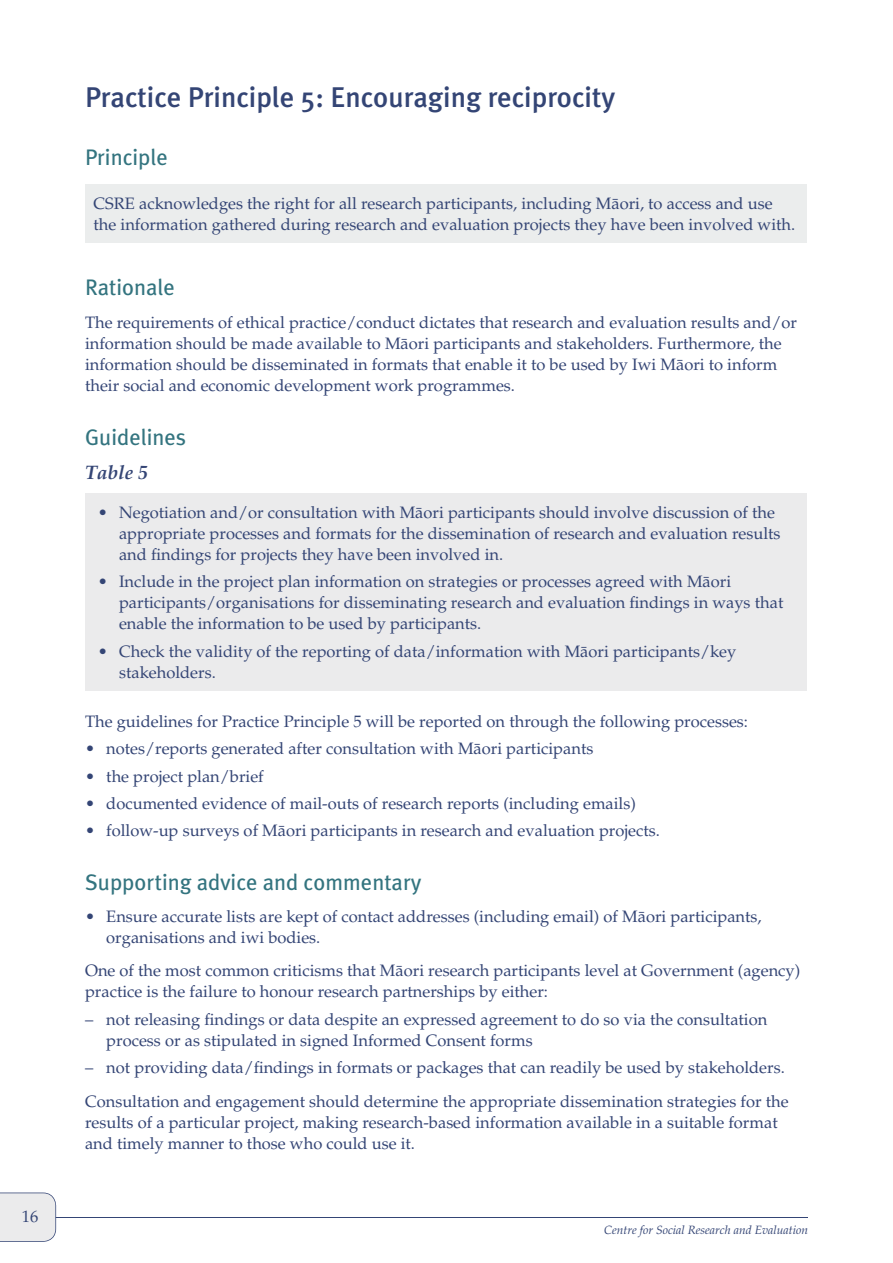
<style>
.page{position:relative;width:893px;height:1263px;background:#fff}
.page>*{position:absolute;margin:0;border:0;box-sizing:border-box;transform-origin:0 0}
.t1{font:500 28.5px "Meta Plus";color:#344575}
.t2{font:22.5px "Meta Plus";color:#33747f}
.t3{font:19.5px "Maori Palatino Bitalic";color:#344575}
.t4{font:16.5px/21px "Maori Palatino Roman";color:#344575}
.t5{font:italic 12px "Maori Palatino";color:#344575}
</style>
<div class="page">
<hr style="left:41px;top:1217px;width:767px;height:1px;background:#344575">
<svg style="left:0;top:1192px;width:56px;height:50px;background:#e4e5e8"></svg>
<div style="left:85px;top:184px;width:721px;height:58px;background:#ebeded"></div>
<div style="left:85px;top:493px;width:721px;height:197px;background:#ebebec"></div>
<p class="t4" style="left:22px;top:1206px;width:18px">16</p>
<h1 class="t1" style="left:85px;top:81px;width:532px">Practice Principle 5: Encouraging reciprocity</h1>
<h2 class="t2" style="left:85px;top:145px;width:84px">Principle</h2>
<p class="t4" style="left:94px;top:193px;width:703px">CSRE acknowledges the right for all research participants, including Mäori, to access and use the information gathered during research and evaluation projects they have been involved with.</p>
<h2 class="t2" style="left:85px;top:274px;width:91px">Rationale</h2>
<p class="t4" style="left:85px;top:313px;width:713px">The requirements of ethical practice/conduct dictates that research and evaluation results and/or information should be made available to Mäori participants and stakeholders. Furthermore, the information should be disseminated in formats that enable it to be used by Iwi Mäori to inform their social and economic development work programmes.</p>
<h2 class="t2" style="left:85px;top:424px;width:103px">Guidelines</h2>
<p class="t3" style="left:85px;top:461px;width:65px">Table 5</p>
<p class="t4" style="left:119px;top:502px;width:663px;text-indent:-21px">• Negotiation and/or consultation with Mäori participants should involve discussion of the appropriate processes and formats for the dissemination of research and evaluation results and findings for projects they have been involved in.</p>
<p class="t4" style="left:119px;top:572px;width:666px;text-indent:-21px">• Include in the project plan information on strategies or processes agreed with Mäori participants/organisations for disseminating research and evaluation findings in ways that enable the information to be used by participants.</p>
<p class="t4" style="left:119px;top:641px;width:619px;text-indent:-21px">• Check the validity of the reporting of data/information with Mäori participants/key stakeholders.</p>
<p class="t4" style="left:85px;top:711px;width:664px">The guidelines for Practice Principle 5 will be reported on through the following processes:</p>
<p class="t4" style="left:85px;top:738px;width:510px">• notes/reports generated after consultation with Mäori participants</p>
<p class="t4" style="left:85px;top:766px;width:180px">• the project plan/brief</p>
<p class="t4" style="left:85px;top:793px;width:552px">• documented evidence of mail-outs of research reports (including emails)</p>
<p class="t4" style="left:85px;top:821px;width:576px">• follow-up surveys of Mäori participants in research and evaluation projects.</p>
<h2 class="t2" style="left:85px;top:869px;width:338px">Supporting advice and commentary</h2>
<p class="t4" style="left:106px;top:906px;width:657px;text-indent:-21px">• Ensure accurate lists are kept of contact addresses (including email) of Mäori participants, organisations and iwi bodies.</p>
<p class="t4" style="left:85px;top:961px;width:717px">One of the most common criticisms that Mäori research participants level at Government (agency) practice is the failure to honour research partnerships by either:</p>
<p class="t4" style="left:106px;top:1009px;width:663px;text-indent:-21px">– not releasing findings or data despite an expressed agreement to do so via the consultation process or as stipulated in signed Informed Consent forms</p>
<p class="t4" style="left:85px;top:1051px;width:705px;line-height:33.8px">– not providing data/findings in formats or packages that can readily be used by stakeholders.<br>Consultation and engagement should determine the appropriate dissemination strategies for the</p>
<p class="t4" style="left:85px;top:1112px;width:694px">results of a particular project, making research-based information available in a suitable format and timely manner to those who could use it.</p>
<p class="t5" style="left:604px;top:1223px;width:206px">Centre for Social Research and Evaluation</p>
</div>
